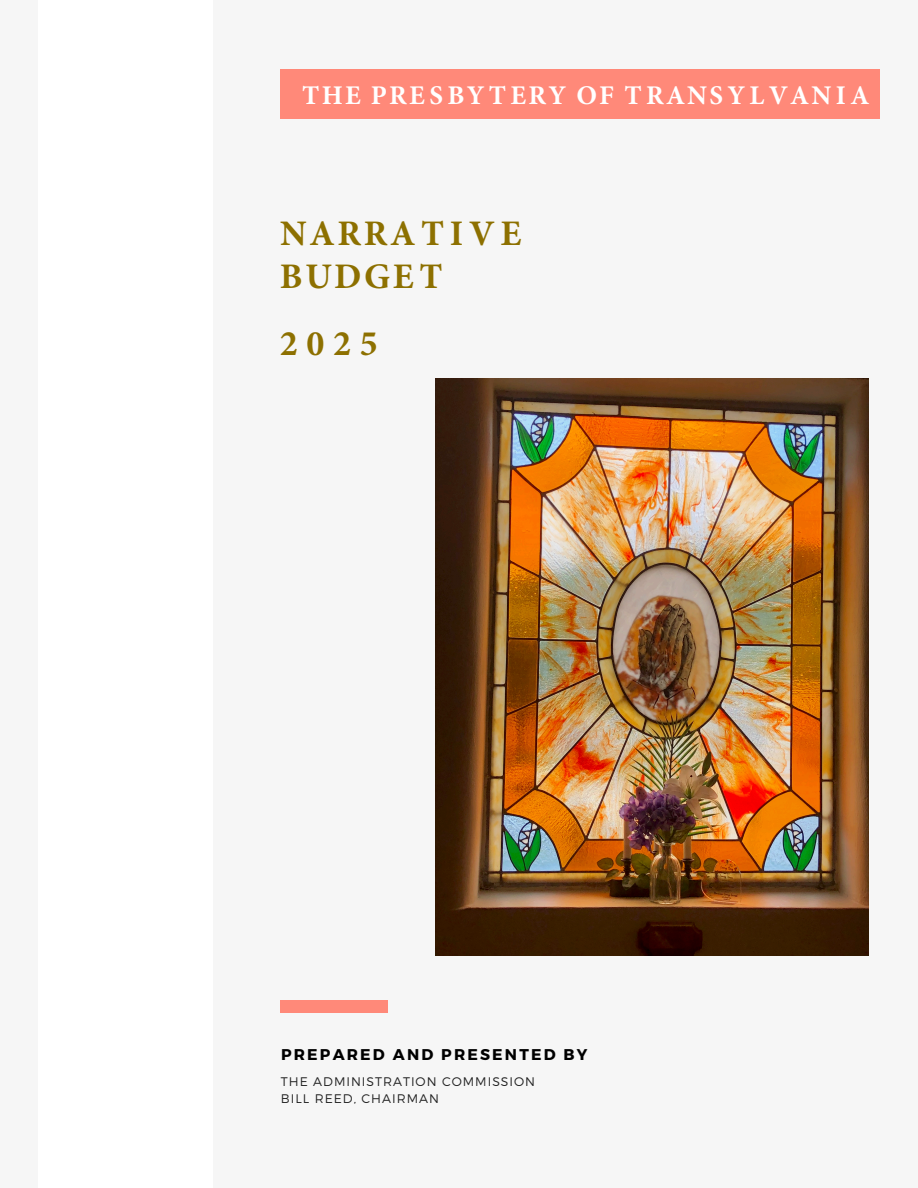
<style>
.page{position:relative;width:918px;height:1188px;background:#f6f6f6}
.page>*{position:absolute;margin:0;border:0;box-sizing:border-box;transform-origin:0 0}
.t1{font:700 36px/43.2px "Minion Pro";letter-spacing:.07em;color:#8d7000}
.t2{font:700 27px "Minion Pro";letter-spacing:.08em;color:#fff}
.t3{font:700 15.6px "Montserrat";letter-spacing:.14em;color:#000}
.t4{font:300 12.45px/17px "Montserrat";letter-spacing:.08em;color:#222}
</style>
<div class="page">
<div style="left:39px;top:0;width:173px;height:1188px;background:#fff"></div>
<img style="left:436px;top:378px;width:433px;height:577px">
<div style="left:280px;top:1000px;width:108px;height:12px;background:#ff8979"></div>
<div style="left:281px;top:70px;width:599px;height:48px;background:#ff8979"></div>
<h2 class="t2" style="left:302px;top:77px;width:569px">THE PRE S BY T ERY OF T RANS Y L VAN I A</h2>
<h1 class="t1" style="left:280px;top:212px;width:243px">NARRA T I V E<br>BUDGE T</h1>
<h1 class="t1" style="left:280px;top:322px;width:100px">2025</h1>
<p class="t3" style="left:281px;top:1044px;width:308px">PREPARED AND PRESENTED BY</p>
<p class="t4" style="left:281px;top:1073px;width:256px">THE ADMINISTRATION COMMISSION<br>BILL REED, CHAIRMAN</p>
</div>
